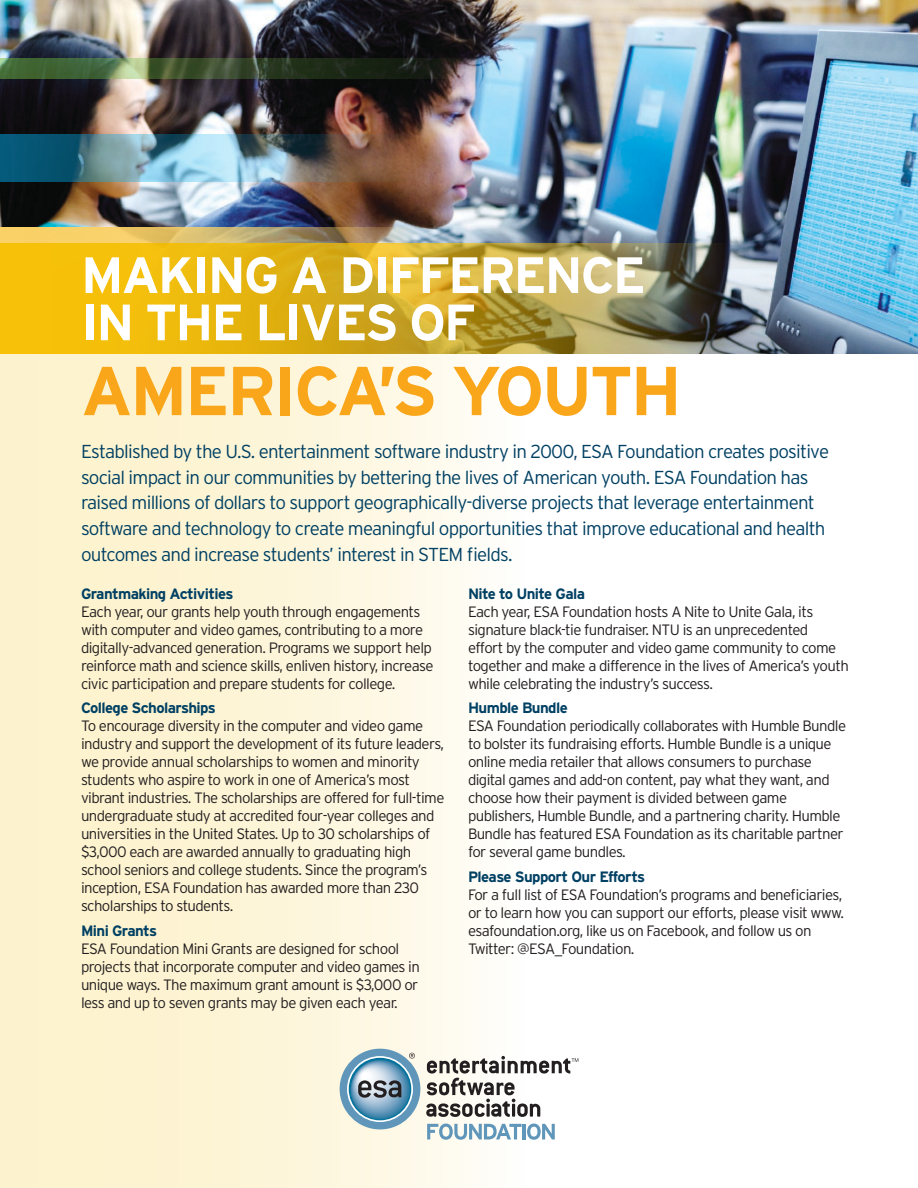
<style>
.page{position:relative;width:918px;height:1188px;background:#fff}
.page>*{position:absolute;margin:0;border:0;box-sizing:border-box;transform-origin:0 0}
.t1{font:700 69px "Interstate";letter-spacing:-.04em;color:#faa61a}
.t2{font:700 51px "Interstate";letter-spacing:-.04em;color:#fff}
.t3{font:300 18.75px/25.8px "Interstate";letter-spacing:-.04em;color:#004063}
.t4{font:300 15px/18px "Interstate";letter-spacing:-.04em;color:#231f20}
.t5{font:700 15px "Interstate";letter-spacing:-.04em;color:#004063}
</style>
<div class="page">
<div style="left:0;top:337px;width:526px;height:851px;background:linear-gradient(to right,#fdf0c5,#fefcf4)"></div>
<img style="left:0;top:0;width:918px;height:353px">
<img style="left:0;top:243px;width:727px;height:110px">
<svg style="left:0;top:228px;width:419px;height:15px;background:#ceb370"></svg>
<img style="left:0;top:134px;width:419px;height:47px">
<img style="left:0;top:58px;width:500px;height:21px">
<div style="left:340px;top:1049px;width:80px;height:80px;background:#5f96b9;border-radius:50%"></div>
<svg style="left:347px;top:1056px;width:66px;height:66px"></svg>
<svg style="left:349px;top:1058px;width:62px;height:62px"></svg>
<svg style="left:350px;top:1059px;width:60px;height:60px"></svg>
<svg style="left:358px;top:1080px;width:43px;height:18px"></svg>
<svg style="left:427px;top:1124px;width:128px;height:16px"></svg>
<svg style="left:426px;top:1056px;width:152px;height:61px"></svg>
<svg style="left:409px;top:1053px;width:6px;height:6px"></svg>
<p class="t2" style="left:81px;top:247px;width:566px">MAKING A DIFFERENCE</p>
<p class="t2" style="left:81px;top:294px;width:396px">IN THE LIVES OF</p>
<p class="t1" style="left:81px;top:352px;width:602px">AMERICA’S YOUTH</p>
<p class="t3" style="left:81px;top:438px;width:750px">Established by the U.S. entertainment software industry in 2000, ESA Foundation creates positive social impact in our communities by bettering the lives of American youth. ESA Foundation has raised millions of dollars to support geographically-diverse projects that leverage entertainment software and technology to create meaningful opportunities that improve educational and health outcomes and increase students’ interest in STEM fields.</p>
<p class="t5" style="left:81px;top:585px;width:154px">Grantmaking Activities</p>
<p class="t4" style="left:81px;top:602px;width:354px">Each year, our grants help youth through engagements with computer and video games, contributing to a more digitally-advanced generation. Programs we support help reinforce math and science skills, enliven history, increase civic participation and prepare students for college.</p>
<p class="t5" style="left:81px;top:700px;width:137px">College Scholarships</p>
<p class="t4" style="left:81px;top:717px;width:365px">To encourage diversity in the computer and video game industry and support the development of its future leaders, we provide annual scholarships to women and minority students who aspire to work in one of America’s most vibrant industries. The scholarships are offered for full-time undergraduate study at accredited four-year colleges and universities in the United States. Up to 30 scholarships of $3,000 each are awarded annually to graduating high school seniors and college students. Since the program’s inception, ESA Foundation has awarded more than 230 scholarships to students.</p>
<p class="t5" style="left:81px;top:923px;width:78px">Mini Grants</p>
<p class="t4" style="left:81px;top:940px;width:340px">ESA Foundation Mini Grants are designed for school projects that incorporate computer and video games in unique ways. The maximum grant amount is $3,000 or less and up to seven grants may be given each year.</p>
<p class="t5" style="left:468px;top:585px;width:119px">Nite to Unite Gala</p>
<p class="t4" style="left:468px;top:602px;width:382px">Each year, ESA Foundation hosts A Nite to Unite Gala, its signature black-tie fundraiser. NTU is an unprecedented<br>effort by the computer and video game community to come together and make a difference in the lives of America’s youth while celebrating the industry’s success.</p>
<p class="t5" style="left:468px;top:700px;width:101px">Humble Bundle</p>
<p class="t4" style="left:468px;top:717px;width:380px">ESA Foundation periodically collaborates with Humble Bundle to bolster its fundraising efforts. Humble Bundle is a unique online media retailer that allows consumers to purchase digital games and add-on content, pay what they want, and choose how their payment is divided between game publishers, Humble Bundle, and a partnering charity. Humble Bundle has featured ESA Foundation as its charitable partner for several game bundles.</p>
<p class="t5" style="left:468px;top:869px;width:179px">Please Support Our Efforts</p>
<p class="t4" style="left:468px;top:886px;width:378px">For a full list of ESA Foundation’s programs and beneficiaries, or to learn how you can support our efforts, please visit www. esafoundation.org, like us on Facebook, and follow us on Twitter: @ESA_Foundation.</p>
</div>
